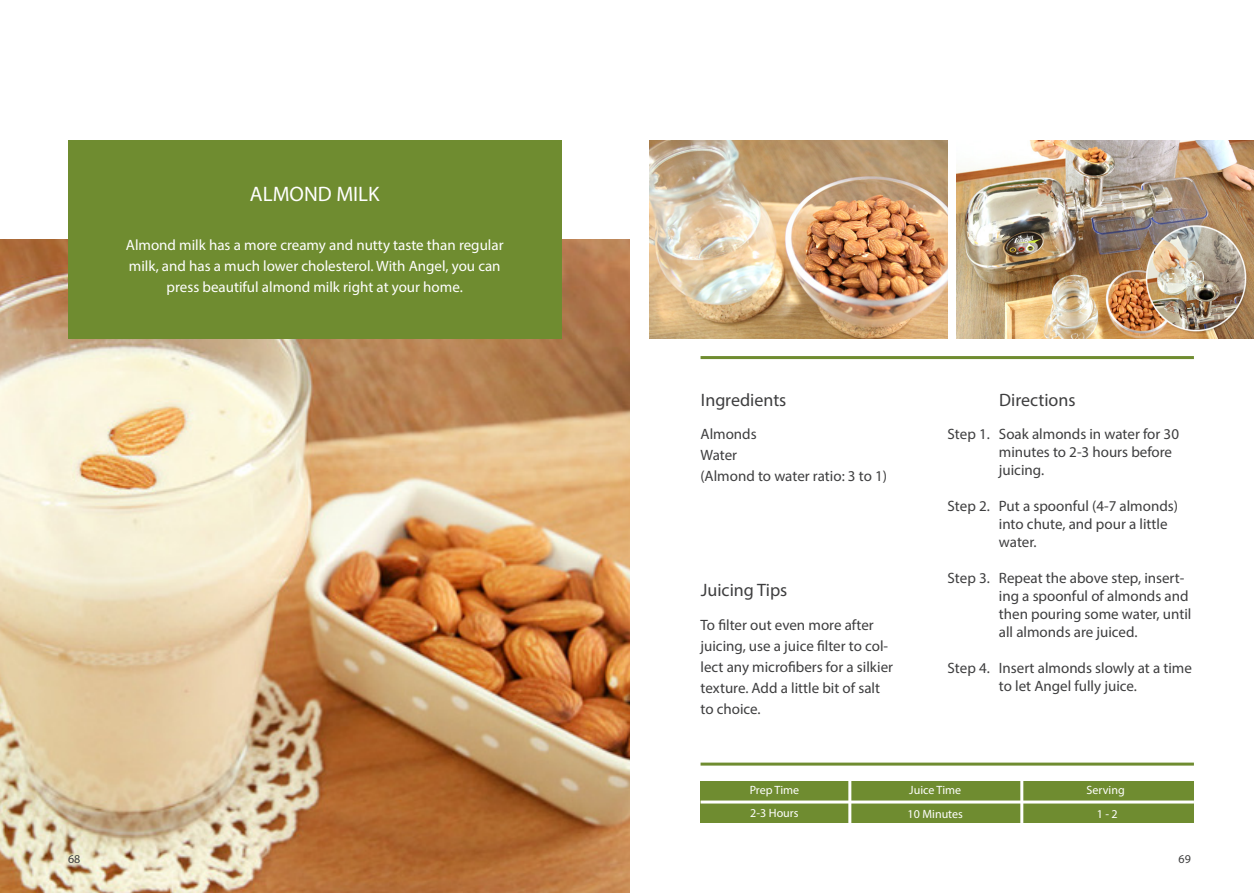
<style>
.page{position:relative;width:1259px;height:893px;background:#fff}
.page>*{position:absolute;margin:0;border:0;box-sizing:border-box;transform-origin:0 0}
.t1{font:21px "Myriad Pro";color:#fff}
.t2{font:18px "Myriad Pro";color:#3e3e3f}
.t3{font:15px/18px "Myriad Pro";color:#3e3e3f}
.t4{font:15px/21px "Myriad Pro";color:#fff;text-align:center}
.t5{font:12px "Myriad Pro";color:#fff}
.t6{font:12px "Myriad Pro";color:#3e3e3f}
</style>
<div class="page">
<img style="left:0;top:239px;width:629px;height:654px">
<img style="left:649px;top:140px;width:298px;height:198px">
<img style="left:956px;top:140px;width:297px;height:198px">
<div style="left:700px;top:781px;width:494px;height:42px;background:#6f8c30"></div>
<hr style="left:848px;top:780px;width:3px;height:43px;background:#fff">
<hr style="left:1020px;top:780px;width:3px;height:43px;background:#fff">
<hr style="left:700px;top:800px;width:494px;height:3px;background:#fff">
<hr style="left:700px;top:763px;width:494px;height:3px;background:#6f8c30">
<div style="left:68px;top:140px;width:493px;height:198px;background:#6f8c30"></div>
<hr style="left:700px;top:356px;width:494px;height:3px;background:#6f8c30">
<p class="t1" style="left:250px;top:181px;width:131px">ALMOND MILK</p>
<p class="t4" style="left:126px;top:235px;width:379px">Almond milk has a more creamy and nutty taste than regular milk, and has a much lower cholesterol. With Angel, you can press beautiful almond milk right at your home.</p>
<p class="t2" style="left:701px;top:388px;width:87px">Ingredients</p>
<p class="t3" style="left:700px;top:425px;width:58px">Almonds</p>
<p class="t3" style="left:700px;top:446px;width:38px">Water</p>
<p class="t3" style="left:700px;top:467px;width:188px">(Almond to water ratio: 3 to 1)</p>
<p class="t2" style="left:701px;top:579px;width:88px">Juicing Tips</p>
<p class="t3" style="left:700px;top:614px;width:194px;line-height:21px">To filter out even more after juicing, use a juice filter to col&shy;lect any microfibers for a silkier texture. Add a little bit of salt to choice.</p>
<p class="t2" style="left:999px;top:388px;width:78px">Directions</p>
<p class="t3" style="left:947px;top:425px;width:44px">Step 1.</p>
<p class="t3" style="left:999px;top:425px;width:182px">Soak almonds in water for 30 minutes to 2-3 hours before juicing.</p>
<p class="t3" style="left:999px;top:497px;width:181px">Put a spoonful (4-7 almonds) into chute, and pour a little water.</p>
<p class="t3" style="left:947px;top:497px;width:44px">Step 2.</p>
<p class="t3" style="left:947px;top:569px;width:44px">Step 3.</p>
<p class="t3" style="left:999px;top:569px;width:194px">Repeat the above step, insert&shy;ing a spoonful of almonds and then pouring some water, until all almonds are juiced.</p>
<p class="t3" style="left:947px;top:659px;width:44px">Step 4.</p>
<p class="t3" style="left:999px;top:659px;width:195px">Insert almonds slowly at a time to let Angel fully juice.</p>
<p class="t5" style="left:749px;top:782px;width:51px">Prep Time</p>
<p class="t5" style="left:750px;top:806px;width:50px">2-3 Hours</p>
<p class="t5" style="left:909px;top:782px;width:53px">Juice Time</p>
<p class="t5" style="left:907px;top:806px;width:57px">10 Minutes</p>
<p class="t5" style="left:1086px;top:782px;width:40px">Serving</p>
<p class="t5" style="left:1096px;top:806px;width:23px">1 - 2</p>
<p class="t6" style="left:68px;top:851px;width:14px">68</p>
<p class="t6" style="left:1178px;top:851px;width:14px">69</p>
</div>
